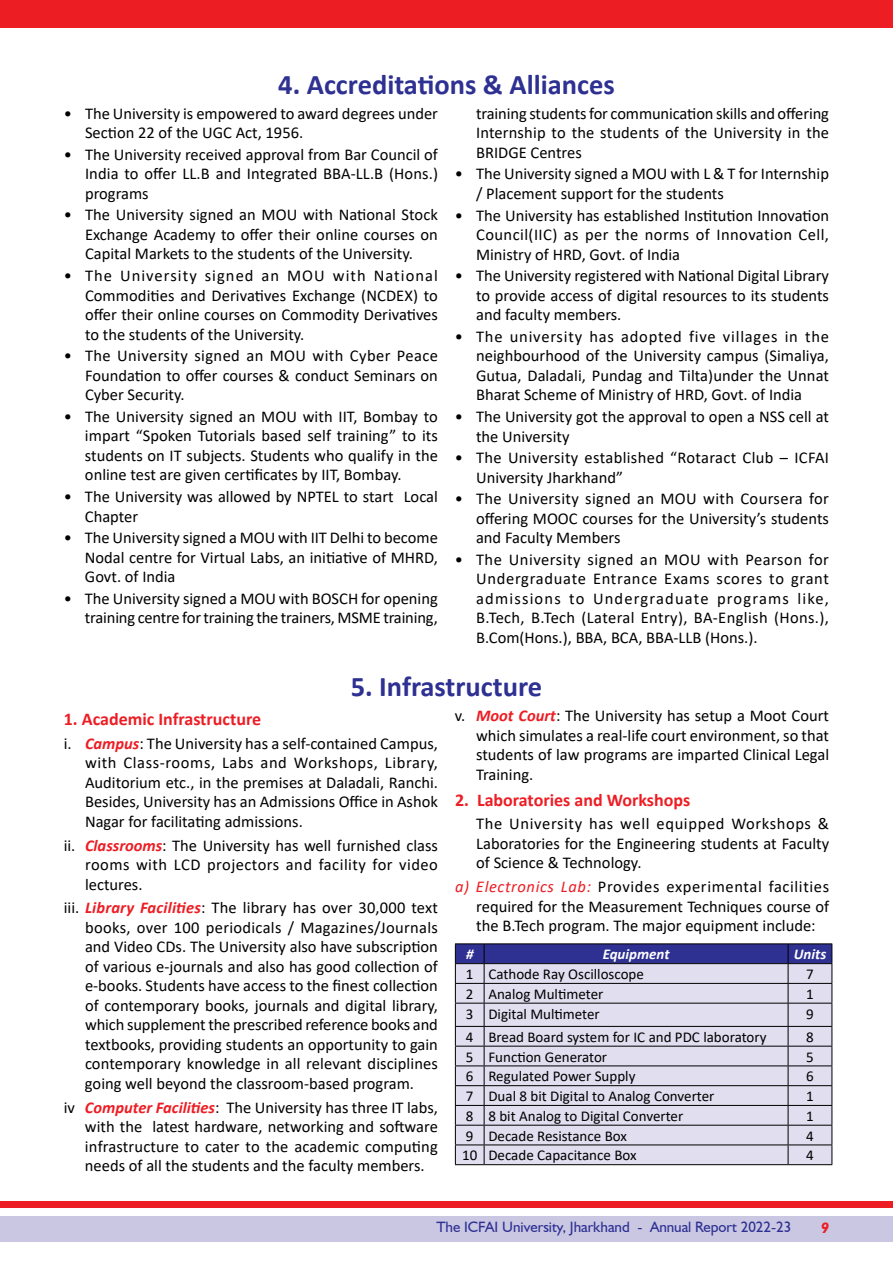
<style>
.page{position:relative;width:893px;height:1263px;background:#fff}
.page>*{position:absolute;margin:0;border:0;box-sizing:border-box;transform-origin:0 0}
.t1{font:700 28.5px "Calibri";color:#2e3092}
.t2{font:700 18px "Calibri";color:#ed1d24}
.t3{font:16.5px/19.5px "Calibri";color:#000;text-align:justify}
.t4{font:16.5px/19.5px "Calibri";letter-spacing:.02em;color:#000}
.t5{font:15px "Calibri";color:#000}
.t6{font:15px "Humanist 521 BT";color:#2e3092}
.t7{font:italic 700 15px "Calibri";color:#fff}
.t8{font:italic 700 15px "Humanist 521 BT";color:#ed1d24}
.s1{font-weight:700;font-style:italic;color:#ed1d24}
.s2{font-style:italic;color:#ed1d24}
</style>
<div class="page">
<div style="left:0;top:1216px;width:893px;height:25px;background:#cac7e3"></div>
<div style="left:0;top:1201px;width:893px;height:7px;background:#ed1d24"></div>
<div style="left:0;top:0;width:893px;height:27px;background:#ed1d24"></div>
<svg style="left:455px;top:943px;width:378px;height:222px;background:#c3c1d8"></svg>
<hr style="left:484px;top:1164px;width:304px;height:1px;background:#000">
<hr style="left:788px;top:1164px;width:44px;height:1px;background:#000">
<h1 class="t1" style="left:278px;top:65px;width:338px">4. Accreditations &amp; Alliances</h1>
<p class="t3" style="left:85px;top:103px;width:354px;text-indent:-21px">• The University is empowered to award degrees under<br>Section 22 of the UGC Act, 1956.</p>
<p class="t3" style="left:85px;top:144px;width:354px;text-indent:-21px">• The University received approval from Bar Council of India to offer LL.B and Integrated BBA-LL.B (Hons.) programs</p>
<p class="t3" style="left:85px;top:205px;width:354px;text-indent:-21px">• The University signed an MOU with National Stock Exchange Academy to offer their online courses on Capital Markets to the students of the University.</p>
<p class="t3" style="left:85px;top:265px;width:354px;text-indent:-21px">• The University signed an MOU with National Commodities and Derivatives Exchange (NCDEX) to offer their online courses on Commodity Derivatives to the students of the University.</p>
<p class="t3" style="left:85px;top:346px;width:354px;text-indent:-21px">• The University signed an MOU with Cyber Peace Foundation to offer courses &amp; conduct Seminars on Cyber Security.</p>
<p class="t3" style="left:85px;top:406px;width:354px;text-indent:-21px">• The University signed an MOU with IIT, Bombay to impart “Spoken Tutorials based self training” to its students on IT subjects. Students who qualify in the online test are given certificates by IIT, Bombay.</p>
<p class="t3" style="left:85px;top:486px;width:354px;text-indent:-21px">• The University was allowed by NPTEL to start Local<br>Chapter</p>
<p class="t3" style="left:85px;top:527px;width:354px;text-indent:-21px">• The University signed a MOU with IIT Delhi to become Nodal centre for Virtual Labs, an initiative of MHRD, Govt. of India</p>
<p class="t3" style="left:64px;top:588px;width:376px;text-align:right">• The University signed a MOU with BOSCH for opening training centre for training the trainers, MSME training,</p>
<p class="t3" style="left:476px;top:103px;width:354px">training students for communication skills and offering Internship to the students of the University in the BRIDGE Centres</p>
<p class="t3" style="left:476px;top:164px;width:354px;text-indent:-21px">• The University signed a MOU with L &amp; T for Internship / Placement support for the students</p>
<p class="t3" style="left:476px;top:205px;width:354px;text-indent:-21px">• The University has established Institution Innovation Council(IIC) as per the norms of Innovation Cell, Ministry of HRD, Govt. of India</p>
<p class="t3" style="left:476px;top:266px;width:354px;text-indent:-21px">• The University registered with National Digital Library to provide access of digital resources to its students and faculty members.</p>
<p class="t3" style="left:476px;top:326px;width:354px;text-indent:-21px">• The university has adopted five villages in the neighbourhood of the University campus (Simaliya, Gutua, Daladali, Pundag and Tilta)under the Unnat Bharat Scheme of Ministry of HRD, Govt. of India</p>
<p class="t3" style="left:476px;top:406px;width:354px;text-indent:-21px">• The University got the approval to open a NSS cell at the University</p>
<p class="t4" style="left:476px;top:447px;width:354px;text-indent:-21px">• The University established “Rotaract Club – ICFAI<br>University Jharkhand”</p>
<p class="t3" style="left:476px;top:489px;width:354px;text-indent:-21px">• The University signed an MOU with Coursera for offering MOOC courses for the University’s students and Faculty Members</p>
<p class="t3" style="left:476px;top:549px;width:354px;text-indent:-21px">• The University signed an MOU with Pearson for Undergraduate Entrance Exams scores to grant admissions to Undergraduate programs like, B.Tech, B.Tech (Lateral Entry), BA-English (Hons.), B.Com(Hons.), BBA, BCA, BBA-LLB (Hons.).</p>
<h1 class="t1" style="left:351px;top:666px;width:193px">5. Infrastructure</h1>
<p class="t2" style="left:64px;top:706px;width:199px">1. Academic Infrastructure</p>
<p class="t3" style="left:85px;top:733px;width:354px;text-indent:-21px">i. <span class="s1">Campus</span>: The University has a self-contained Campus, with Class-rooms, Labs and Workshops, Library, Auditorium etc., in the premises at Daladali, Ranchi.<br>Besides, University has an Admissions Office in Ashok Nagar for facilitating admissions.</p>
<p class="t3" style="left:85px;top:835px;width:354px;text-indent:-21px">ii. <span class="s1">Classrooms</span>: The University has well furnished class rooms with LCD projectors and facility for video lectures.</p>
<p class="t3" style="left:85px;top:898px;width:354px;text-indent:-21px">iii. <span class="s1">Library Facilities</span>: The library has over 30,000 text books, over 100 periodicals / Magazines/Journals and Video CDs. The University also have subscription of various e-journals and also has good collection of e-books. Students have access to the finest collection of contemporary books, journals and digital library, which supplement the prescribed reference books and textbooks, providing students an opportunity to gain contemporary knowledge in all relevant disciplines going well beyond the classroom-based program.</p>
<p class="t3" style="left:85px;top:1097px;width:354px;text-indent:-21px">iv <span class="s1">Computer Facilities</span>: The University has three IT labs, with the latest hardware, networking and software infrastructure to cater to the academic computing needs of all the students and the faculty members.</p>
<p class="t3" style="left:476px;top:706px;width:354px;text-indent:-21px">v. <span class="s1">Moot Court</span>: The University has setup a Moot Court which simulates a real-life court environment, so that students of law programs are imparted Clinical Legal Training.</p>
<p class="t2" style="left:455px;top:787px;width:237px">2. Laboratories and Workshops</p>
<p class="t3" style="left:476px;top:814px;width:354px">The University has well equipped Workshops &amp; Laboratories for the Engineering students at Faculty of Science &amp; Technology.</p>
<p class="t3" style="left:476px;top:876px;width:354px;text-indent:-21px"><span class="s2">a) Electronics Lab:</span> Provides experimental facilities required for the Measurement Techniques course of the B.Tech program. The major equipment include:</p>
<p class="t7" style="left:466px;top:944px;width:9px">#</p>
<p class="t7" style="left:603px;top:944px;width:68px">Equipment</p>
<p class="t7" style="left:794px;top:944px;width:34px">Units</p>
<p class="t5" style="left:466px;top:964px;width:179px">1 Cathode Ray Oscilloscope</p>
<p class="t5" style="left:806px;top:964px;width:9px">7</p>
<p class="t5" style="left:466px;top:983px;width:139px">2 Analog Multimeter</p>
<p class="t5" style="left:806px;top:983px;width:9px">1</p>
<p class="t5" style="left:466px;top:1003px;width:135px">3 Digital Multimeter</p>
<p class="t5" style="left:806px;top:1003px;width:9px">9</p>
<p class="t5" style="left:466px;top:1026px;width:302px">4 Bread Board system for IC and PDC laboratory</p>
<p class="t5" style="left:806px;top:1026px;width:9px">8</p>
<p class="t5" style="left:466px;top:1046px;width:143px">5 Function Generator</p>
<p class="t5" style="left:806px;top:1046px;width:9px">5</p>
<p class="t5" style="left:466px;top:1066px;width:171px">6 Regulated Power Supply</p>
<p class="t5" style="left:806px;top:1066px;width:9px">6</p>
<p class="t5" style="left:466px;top:1086px;width:250px">7 Dual 8 bit Digital to Analog Converter</p>
<p class="t5" style="left:806px;top:1086px;width:9px">1</p>
<p class="t5" style="left:466px;top:1105px;width:219px">8 8 bit Analog to Digital Converter</p>
<p class="t5" style="left:806px;top:1105px;width:9px">1</p>
<p class="t5" style="left:466px;top:1125px;width:162px">9 Decade Resistance Box</p>
<p class="t5" style="left:806px;top:1125px;width:9px">4</p>
<p class="t5" style="left:462px;top:1145px;width:176px">10 Decade Capacitance Box</p>
<p class="t5" style="left:806px;top:1145px;width:9px">4</p>
<p class="t6" style="left:436px;top:1218px;width:356px">The ICFAI University, Jharkhand - Annual Report 2022-23</p>
<p class="t8" style="left:821px;top:1218px;width:10px">9</p>
</div>
